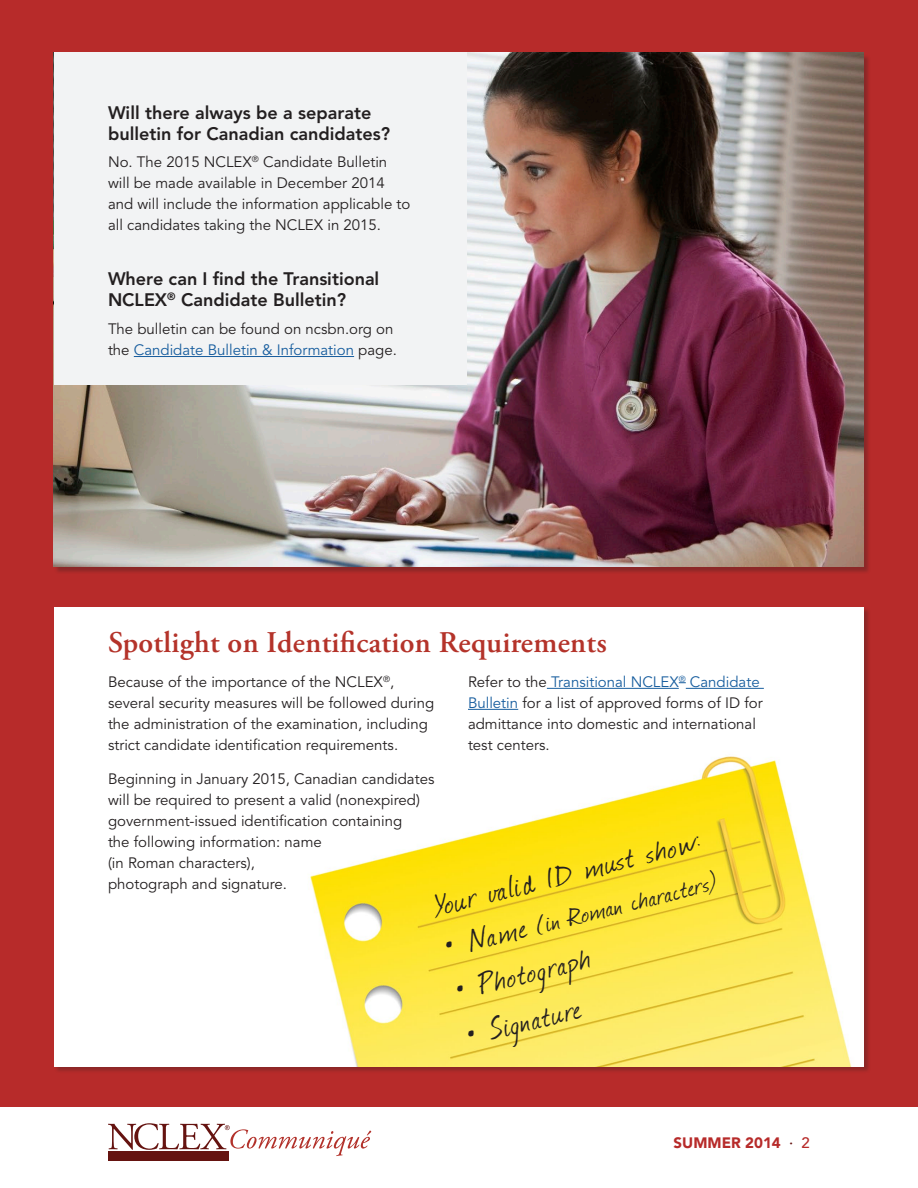
<style>
.page{position:relative;width:918px;height:1188px;background:#fff}
.page>*{position:absolute;margin:0;border:0;box-sizing:border-box;transform-origin:0 0}
.Body_Copy{font:36px "Journal";color:#231f20}
.Head{font:600 30px "Adobe Garamond Pro";letter-spacing:.01em;color:#b4332a}
.Body_Copy-2{font:30px "Journal";color:#231f20}
.Body_Copy-3{font:800 18px/21px "Avenir LT Std";color:#231f20}
.Body_Copy-4{font:15px/21px "Avenir LT Std";color:#231f20}
.t1{font:900 15px "Avenir LT Std";color:#b72b2a}
.s1{color:#175d9e}
.s2{font-size:36px}
.s3{font-weight:500;color:#651310}
.s4{font-weight:500}
</style>
<div class="page">
<div style="left:0;top:0;width:918px;height:1107px;background:#b72b2a"></div>
<div style="left:54px;top:54px;width:817px;height:520px;background:#231f20;opacity:.3"></div>
<div style="left:54px;top:607px;width:817px;height:466px;background:#231f20;opacity:.3"></div>
<img style="left:54px;top:608px;width:810px;height:458px">
<img style="left:53px;top:52px;width:811px;height:515px">
<div style="left:54px;top:52px;width:413px;height:333px;background:#f2f3f4"></div>
<hr style="left:134px;top:356px;width:220px;height:1px;background:#175d9e">
<hr style="left:547px;top:688px;width:132px;height:1px;background:#175d9e">
<hr style="left:686px;top:688px;width:78px;height:1px;background:#175d9e">
<hr style="left:468px;top:709px;width:50px;height:1px;background:#175d9e">
<div style="left:108px;top:1152px;width:120px;height:9px;background:#651310"></div>
<svg style="left:108px;top:1123px;width:263px;height:33px"></svg>
<p class="Body_Copy-3" style="left:108px;top:102px;width:284px">Will there always be a separate bulletin for Canadian candidates?</p>
<p class="Body_Copy-4" style="left:108px;top:152px;width:304px">No. The 2015 NCLEX<sup>®</sup> Candidate Bulletin will be made available in December 2014 and will include the information applicable to all candidates taking the NCLEX in 2015.</p>
<p class="Body_Copy-3" style="left:108px;top:269px;width:273px">Where can I find the Transitional<br>NCLEX<sup>®</sup> Candidate Bulletin?</p>
<p class="Body_Copy-4" style="left:108px;top:319px;width:290px">The bulletin can be found on ncsbn.org on the <span class="s1">Candidate Bulletin &amp; Information</span> page.</p>
<p class="Head" style="left:108px;top:626px;width:500px">Spotlight on Identification Requirements</p>
<p class="Body_Copy-4" style="left:108px;top:672px;width:328px">Because of the importance of the NCLEX<sup>®</sup>, several security measures will be followed during the administration of the examination, including strict candidate identification requirements.</p>
<p class="Body_Copy-4" style="left:108px;top:769px;width:328px">Beginning in January 2015, Canadian candidates will be required to present a valid (nonexpired) government-issued identification containing<br>the following information: name<br>(in Roman characters),<br>photograph and signature.</p>
<p class="Body_Copy-4" style="left:468px;top:672px;width:296px">Refer to the <span class="s1">Transitional NCLEX</span><sup>®</sup> <span class="s1">Candidate Bulletin</span> for a list of approved forms of ID for admittance into domestic and international test centers.</p>
<p class="Body_Copy" style="left:429px;top:882px;width:276px;rotate:-14deg">Your valid ID must show:</p>
<p class="Body_Copy-2" style="left:440px;top:929px;width:281px;rotate:-14deg"><span class="s2">• Name</span> (in Roman characters)</p>
<p class="Body_Copy" style="left:450px;top:967px;width:139px;rotate:-14deg">• Photograph</p>
<p class="Body_Copy" style="left:461px;top:1012px;width:118px;rotate:-14deg">• Signature</p>
<p class="t1" style="left:674px;top:1133px;width:138px">SUMMER 2014 <span class="s3">·</span> <span class="s4">2</span></p>
</div>
